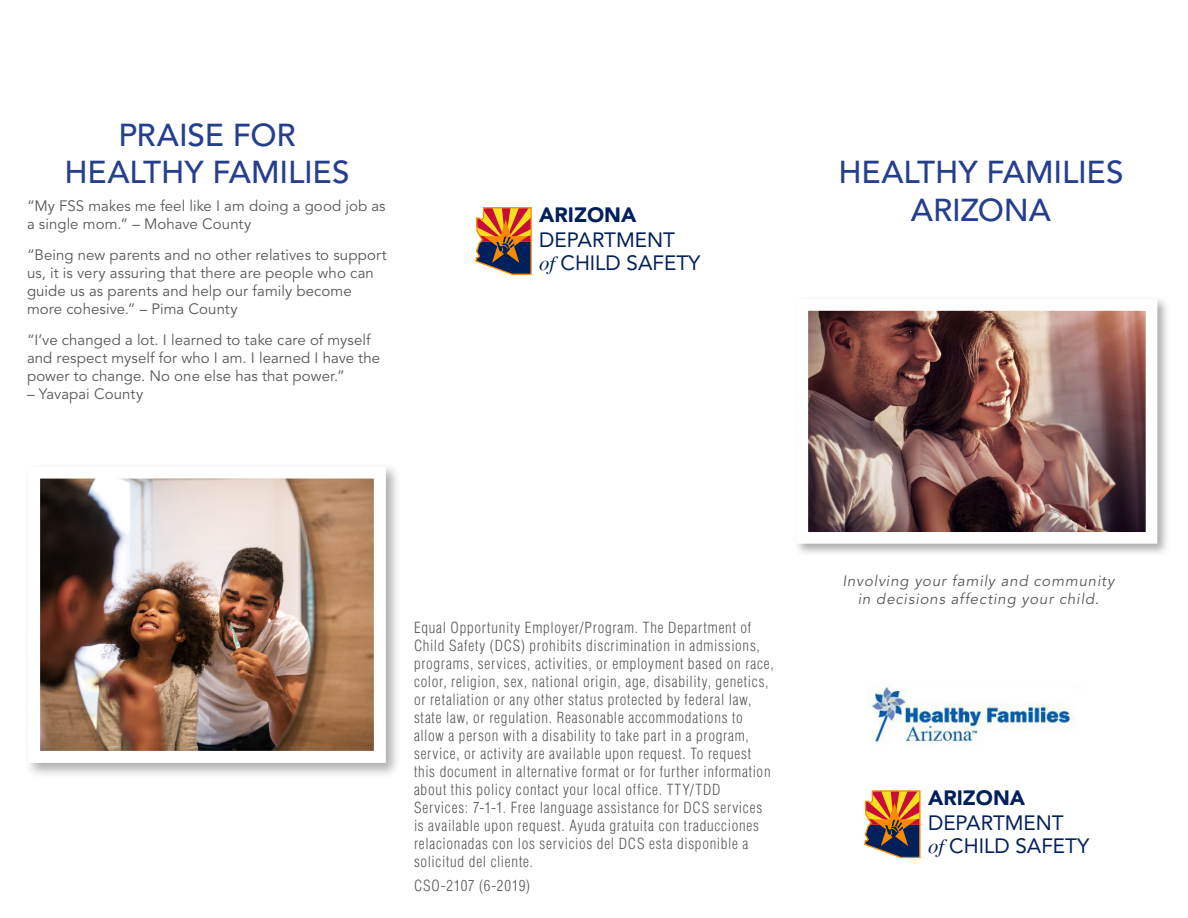
<style>
.page{position:relative;width:1188px;height:918px;background:#fff}
.page>*{position:absolute;margin:0;border:0;box-sizing:border-box;transform-origin:0 0}
.t1{font:500 31.5px/37.8px "Avenir";letter-spacing:-.005em;color:#253f8e;text-align:center}
.t2{font:20.7px/24.2px "Avenir";color:#00205b}
.Disclaimer{font:300 condensed 15px/18px "Helvetica";letter-spacing:.05em;color:#57585a}
.Copy{font:15px/18px "Avenir";letter-spacing:.005em;color:#57585a}
.Subhead_italic{font:italic 15px/18px "Avenir";letter-spacing:.055em;color:#57585a;text-align:center}
.s1{font-weight:900}
.s2{font-family:"Times";font-style:italic}
</style>
<div class="page">
<svg style="left:475px;top:207px;width:57px;height:68px;background:#a16c4b"></svg>
<svg style="left:864px;top:790px;width:57px;height:68px;background:#a16c4b"></svg>
<div style="left:793px;top:296px;width:377px;height:261px;background:#231f20;opacity:.37"></div>
<img style="left:810px;top:312px;width:334px;height:219px">
<div style="left:797px;top:299px;width:360px;height:245px;border:12px solid #fff"></div>
<div style="left:25px;top:463px;width:377px;height:315px;background:#231f20;opacity:.37"></div>
<img style="left:41px;top:480px;width:332px;height:270px">
<img style="left:866px;top:684px;width:209px;height:60px">
<p class="t1" style="left:64px;top:117px;width:287px">PRAISE FOR<br>HEALTHY FAMILIES</p>
<p class="Copy" style="left:27px;top:197px;width:360px">“My FSS makes me feel like I am doing a good job as a single mom.” – Mohave County</p>
<p class="Copy" style="left:27px;top:246px;width:361px">“Being new parents and no other relatives to support us, it is very assuring that there are people who can guide us as parents and help our family become more cohesive.” – Pima County</p>
<p class="Copy" style="left:27px;top:331px;width:355px">“I’ve changed a lot. I learned to take care of myself and respect myself for who I am. I learned I have the power to change. No one else has that power.”</p>
<p class="Copy" style="left:27px;top:385px;width:118px">– Yavapai County</p>
<p class="t2" style="left:539px;top:203px;width:163px"><span class="s1">ARIZONA<br></span>DEPARTMENT<br><span class="s2">of</span> CHILD SAFETY</p>
<p class="Disclaimer" style="left:414px;top:618px;width:361px">Equal Opportunity Employer/Program. The Department of Child Safety (DCS) prohibits discrimination in admissions, programs, services, activities, or employment based on race, color, religion, sex, national origin, age, disability, genetics, or retaliation or any other status protected by federal law, state law, or regulation. Reasonable accommodations to allow a person with a disability to take part in a program, service, or activity are available upon request. To request this document in alternative format or for further information about this policy contact your local office. TTY/TDD Services: 7-1-1. Free language assistance for DCS services is available upon request. Ayuda gratuita con traducciones relacionadas con los servicios del DCS esta disponible a solicitud del cliente.</p>
<p class="Disclaimer" style="left:414px;top:876px;width:118px">CSO-2107 (6-2019)</p>
<p class="t1" style="left:838px;top:154px;width:287px">HEALTHY FAMILIES<br>ARIZONA</p>
<p class="Subhead_italic" style="left:842px;top:572px;width:274px">Involving your family and community in decisions affecting your child.</p>
<p class="t2" style="left:928px;top:786px;width:163px"><span class="s1">ARIZONA<br></span>DEPARTMENT<br><span class="s2">of</span> CHILD SAFETY</p>
</div>
